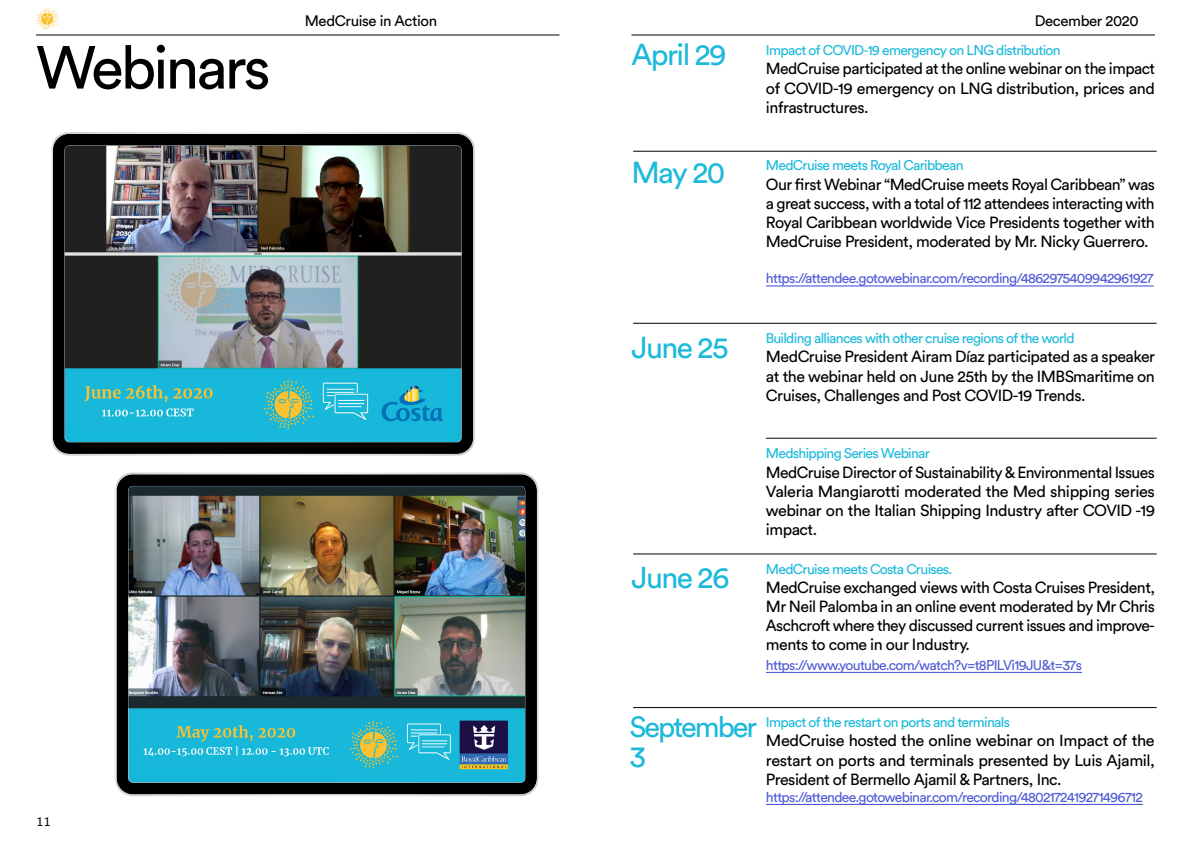
<style>
.page{position:relative;width:1191px;height:842px;background:#fff}
.page>*{position:absolute;margin:0;border:0;box-sizing:border-box;transform-origin:0 0}
.Big_Title{font:60px "Circular Std";letter-spacing:-.05em;color:#000}
.numbers-Grey-MIDI{font:30px "Circular Std";letter-spacing:-.05em;color:#1cb9db}
.numbers-Grey-MIDI-2{font:29px "Circular Std";letter-spacing:-.07em;color:#1cb9db}
.BODY{font:16px/19.2px "Circular Std";letter-spacing:-.03em;color:#000;text-align:justify}
.t1{font:15px "Circular Std";letter-spacing:-.025em;color:#000}
.Small-2-Blue{font:14px "Circular Std";letter-spacing:-.05em;color:#1cb9db}
.SMALL{font:14px "Circular Std";letter-spacing:-.05em;color:#4f5cd6}
.t2{font:12px "Verdana";color:#000}
</style>
<div class="page">
<hr style="left:36px;top:35px;width:523px;height:1px;background:#000">
<hr style="left:631px;top:35px;width:524px;height:1px;background:#000">
<hr style="left:766px;top:285px;width:387px;height:1px;background:#4f5cd6">
<hr style="left:766px;top:672px;width:316px;height:1px;background:#4f5cd6">
<hr style="left:766px;top:804px;width:377px;height:1px;background:#4f5cd6">
<hr style="left:766px;top:438px;width:390px;height:1px;background:#000">
<hr style="left:633px;top:553px;width:523px;height:1px;background:#000">
<hr style="left:633px;top:707px;width:523px;height:1px;background:#000">
<hr style="left:633px;top:151px;width:523px;height:1px;background:#000">
<hr style="left:633px;top:323px;width:523px;height:1px;background:#000">
<svg style="left:115px;top:473px;width:422px;height:323px;background:#1c4851"></svg>
<img style="left:128px;top:486px;width:397px;height:222px">
<img style="left:340px;top:713px;width:175px;height:68px">
<img style="left:139px;top:716px;width:199px;height:52px">
<svg style="left:51px;top:132px;width:422px;height:324px;background:#214850"></svg>
<img style="left:65px;top:146px;width:396px;height:222px">
<img style="left:263px;top:372px;width:182px;height:69px">
<img style="left:67px;top:372px;width:188px;height:56px">
<svg style="left:36px;top:8px;width:23px;height:22px"></svg>
<p class="t1" style="left:305px;top:12px;width:134px">MedCruise in Action</p>
<p class="t1" style="left:1034px;top:12px;width:105px">December 2020</p>
<p class="numbers-Grey-MIDI" style="left:631px;top:36px;width:97px">April 29</p>
<p class="Big_Title" style="left:36px;top:31px;width:236px">Webinars</p>
<p class="Small-2-Blue" style="left:766px;top:42px;width:296px">Impact of COVID-19 emergency on LNG distribution</p>
<p class="BODY" style="left:766px;top:59px;width:391px">MedCruise participated at the online webinar on the impact of COVID-19 emergency on LNG distribution, prices and infrastructures.</p>
<p class="t2" style="left:36px;top:814px;width:17px">11</p>
<p class="numbers-Grey-MIDI" style="left:631px;top:155px;width:95px">May 20</p>
<p class="Small-2-Blue" style="left:766px;top:157px;width:199px">MedCruise meets Royal Caribbean</p>
<p class="BODY" style="left:766px;top:174px;width:391px">Our first Webinar “MedCruise meets Royal Caribbean” was a great success, with a total of 112 attendees interacting with Royal Caribbean worldwide Vice Presidents together with MedCruise President, moderated by Mr. Nicky Guerrero.</p>
<p class="SMALL" style="left:766px;top:270px;width:389px">https://attendee.gotowebinar.com/recording/4862975409942961927</p>
<p class="numbers-Grey-MIDI" style="left:631px;top:329px;width:98px">June 25</p>
<p class="Small-2-Blue" style="left:766px;top:330px;width:310px">Building alliances with other cruise regions of the world</p>
<p class="BODY" style="left:766px;top:347px;width:391px">MedCruise President Airam Díaz participated as a speaker at the webinar held on June 25th by the IMBSmaritime on Cruises, Challenges and Post COVID-19 Trends.</p>
<p class="numbers-Grey-MIDI" style="left:631px;top:559px;width:99px">June 26</p>
<p class="Small-2-Blue" style="left:766px;top:445px;width:166px">Medshipping Series Webinar</p>
<p class="BODY" style="left:766px;top:462px;width:391px">MedCruise Director of Sustainability &amp; Environmental Issues Valeria Mangiarotti moderated the Med shipping series webinar on the Italian Shipping Industry after COVID -19 impact.</p>
<p class="Small-2-Blue" style="left:766px;top:560px;width:188px">MedCruise meets Costa Cruises.</p>
<p class="BODY" style="left:766px;top:577px;width:391px">MedCruise exchanged views with Costa Cruises President, Mr Neil Palomba in an online event moderated by Mr Chris Aschcroft where they discussed current issues and improve&shy;ments to come in our Industry.</p>
<p class="SMALL" style="left:766px;top:656px;width:317px">https://www.youtube.com/watch?v=t8PILVi19JU&amp;t=37s</p>
<p class="numbers-Grey-MIDI-2" style="left:629px;top:709px;width:129px">September</p>
<p class="numbers-Grey-MIDI" style="left:629px;top:738px;width:18px">3</p>
<p class="Small-2-Blue" style="left:766px;top:714px;width:246px">Impact of the restart on ports and terminals</p>
<p class="BODY" style="left:766px;top:731px;width:391px">MedCruise hosted the online webinar on Impact of the restart on ports and terminals presented by Luis Ajamil, President of Bermello Ajamil &amp; Partners, Inc.</p>
<p class="SMALL" style="left:766px;top:788px;width:378px">https://attendee.gotowebinar.com/recording/4802172419271496712</p>
</div>
